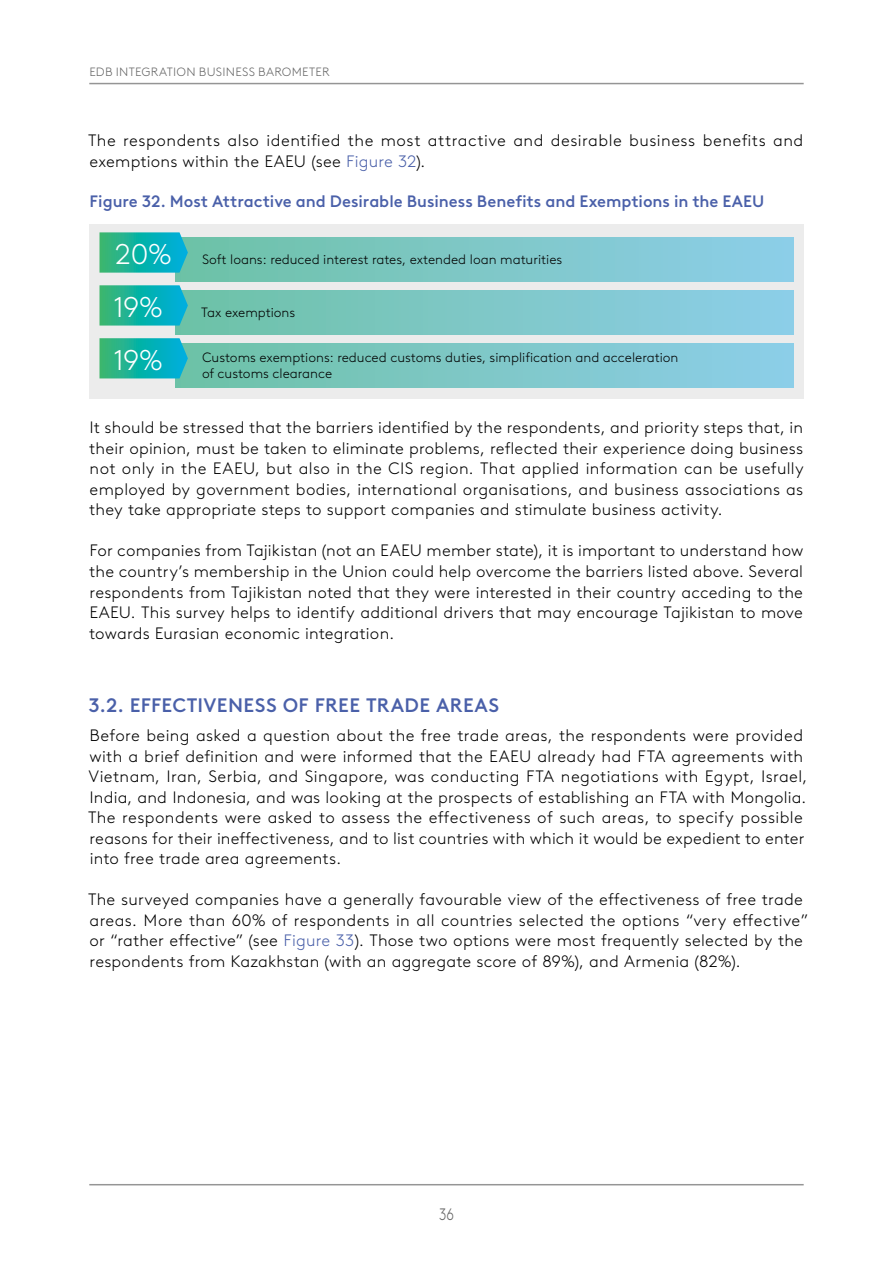
<style>
.page{position:relative;width:893px;height:1263px;background:#fff}
.page>*{position:absolute;margin:0;border:0;box-sizing:border-box;transform-origin:0 0}
.t1{font:300 28.5px "Brown LL Cyr";color:#fff}
.t2{font:500 19.5px "Brown LL Cyr";letter-spacing:.015em;color:#4a60a9}
.t3{font:300 16.5px/20.5px "Brown LL Cyr";letter-spacing:.015em;color:#000}
.t4{font:500 16.5px "Brown LL Cyr";color:#4a60a9}
.t5{font:300 16.5px "Brown LL Cyr";color:#636363;scale:.8 1}
.t6{font:300 13.5px/16.2px "Brown LL Cyr";color:#000}
.t7{font:300 12px "Brown LL Cyr";letter-spacing:.02em;color:#636363}
.s1{color:#4a60a9}
.s2{font-size:28.5px;color:#fff}
</style>
<div class="page">
<hr style="left:89px;top:1184px;width:715px;height:1px;background:#959595">
<hr style="left:89px;top:83px;width:715px;height:1px;background:#959595">
<div style="left:89px;top:224px;width:715px;height:175px;background:#ececec"></div>
<div style="left:176px;top:238px;width:617px;height:44px;background:linear-gradient(to right,#6dc1a6,#8dcee9)"></div>
<svg style="left:99px;top:232px;width:89px;height:41px;background:#1cb4a8"></svg>
<div style="left:176px;top:290px;width:617px;height:45px;background:linear-gradient(to right,#6dc1a6,#8dcee9)"></div>
<svg style="left:99px;top:285px;width:89px;height:41px;background:#1cb4a8"></svg>
<div style="left:176px;top:343px;width:617px;height:45px;background:linear-gradient(to right,#6dc1a6,#8dcee9)"></div>
<svg style="left:99px;top:338px;width:89px;height:40px;background:#1ab3a7"></svg>
<p class="t7" style="left:89px;top:65px;width:242px">EDB INTEGRATION BUSINESS BAROMETER</p>
<p class="t3" style="left:88px;top:130px;width:717px">The respondents also identified the most attractive and desirable business benefits and exemptions within the EAEU (see <span class="s1">Figure 32</span>).</p>
<p class="t4" style="left:90px;top:191px;width:676px">Figure 32. Most Attractive and Desirable Business Benefits and Exemptions in the EAEU</p>
<p class="t6" style="left:115px;top:251px;width:449px"><span class="s2">20%</span> Soft loans: reduced interest rates, extended loan maturities</p>
<h1 class="t1" style="left:114px;top:290px;width:50px">19%</h1>
<p class="t6" style="left:201px;top:304px;width:96px">Tax exemptions</p>
<h1 class="t1" style="left:114px;top:343px;width:50px">19%</h1>
<p class="t6" style="left:202px;top:349px;width:478px">Customs exemptions: reduced customs duties, simplification and acceleration of customs clearance</p>
<p class="t3" style="left:89px;top:417px;width:716px;text-align:justify">It should be stressed that the barriers identified by the respondents, and priority steps that, in their opinion, must be taken to eliminate problems, reflected their experience doing business not only in the EAEU, but also in the CIS region. That applied information can be usefully employed by government bodies, international organisations, and business associations as they take appropriate steps to support companies and stimulate business activity.</p>
<p class="t3" style="left:89px;top:540px;width:716px;text-align:justify">For companies from Tajikistan (not an EAEU member state), it is important to understand how the country’s membership in the Union could help overcome the barriers listed above. Several respondents from Tajikistan noted that they were interested in their country acceding to the EAEU. This survey helps to identify additional drivers that may encourage Tajikistan to move towards Eurasian economic integration.</p>
<p class="t2" style="left:89px;top:693px;width:412px">3.2. EFFECTIVENESS OF FREE TRADE AREAS</p>
<p class="t3" style="left:88px;top:725px;width:721px">Before being asked a question about the free trade areas, the respondents were provided with a brief definition and were informed that the EAEU already had FTA agreements with Vietnam, Iran, Serbia, and Singapore, was conducting FTA negotiations with Egypt, Israel, India, and Indonesia, and was looking at the prospects of establishing an FTA with Mongolia.<br>The respondents were asked to assess the effectiveness of such areas, to specify possible reasons for their ineffectiveness, and to list countries with which it would be expedient to enter into free trade area agreements.</p>
<p class="t3" style="left:88px;top:889px;width:721px">The surveyed companies have a generally favourable view of the effectiveness of free trade areas. More than 60% of respondents in all countries selected the options “very effective” or “rather effective” (see <span class="s1">Figure 33</span>). Those two options were most frequently selected by the respondents from Kazakhstan (with an aggregate score of 89%), and Armenia (82%).</p>
<p class="t5" style="left:439px;top:1204px;width:20px">36</p>
</div>
